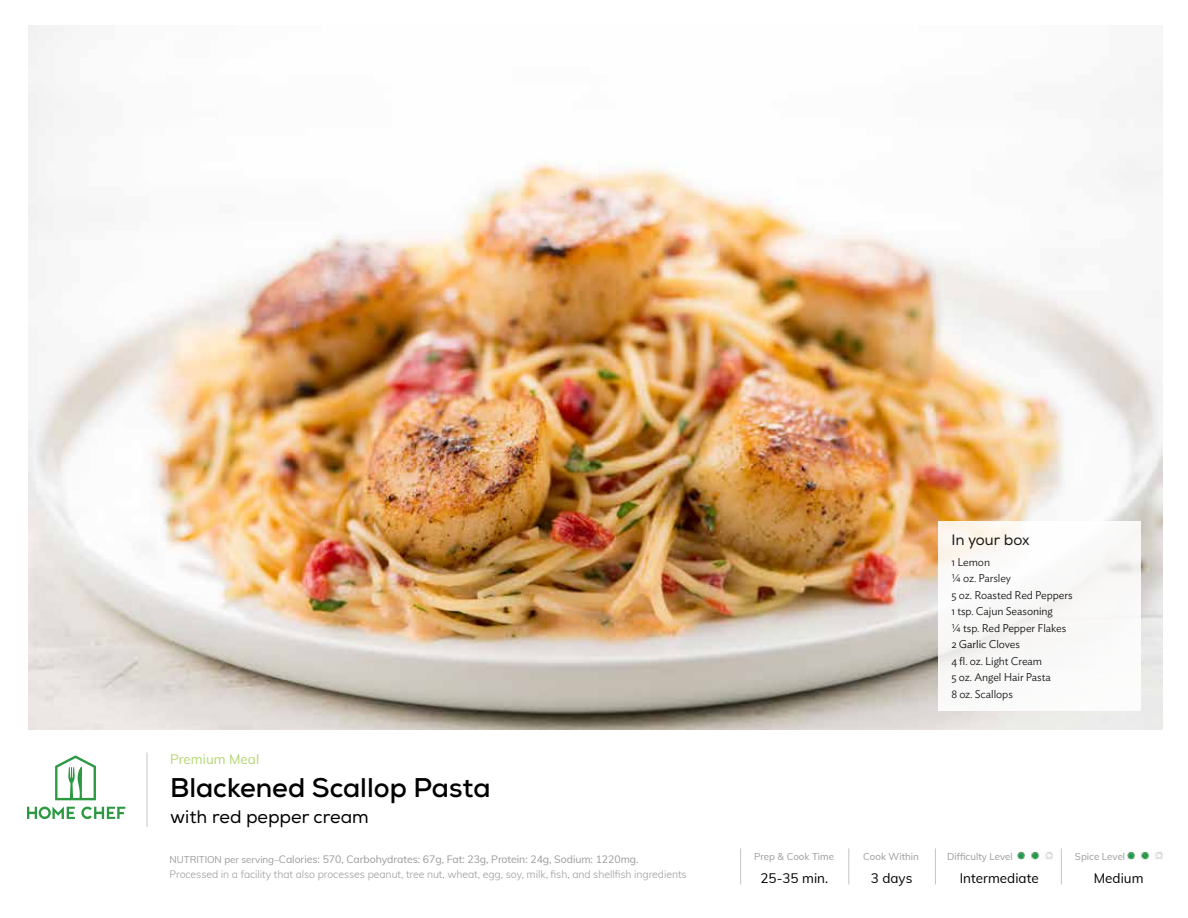
<style>
.page{position:relative;width:1188px;height:918px;background:#fff}
.page>*{position:absolute;margin:0;border:0;box-sizing:border-box;transform-origin:0 0}
.t1{font:700 27px "Nexa";color:#000}
.t2{font:18px "Nexa";color:#000}
.t3{font:15px "Nexa";color:#000}
.t4{font:13.5px "Muli";color:#000}
.t5{font:13.5px "Muli";color:#b4d672}
.t6{font:300 11.25px/16.5px "Ideal Sans";letter-spacing:-.005em;color:#000}
.t7{font:300 10.5px/15px "Muli";letter-spacing:-.005em;color:#9a9a9a}
.t8{font:9.75px "Muli";color:#9a9a9a}
.s1{font-weight:400;font-size:9.75px}
.s2{font-weight:400}
</style>
<div class="page">
<img style="left:29px;top:26px;width:1133px;height:704px">
<svg style="left:27px;top:807px;width:98px;height:12px"></svg>
<svg style="left:55px;top:755px;width:41px;height:45px"></svg>
<hr style="left:848px;top:848px;width:1px;height:36px;background:#c7c6c5">
<hr style="left:935px;top:848px;width:1px;height:36px;background:#c7c6c5">
<hr style="left:1061px;top:848px;width:1px;height:36px;background:#c7c6c5">
<hr style="left:740px;top:848px;width:1px;height:36px;background:#c7c6c5">
<hr style="left:147px;top:752px;width:1px;height:75px;background:#c7c6c5">
<div style="left:938px;top:521px;width:203px;height:190px;background:#faf9f8"></div>
<img style="left:1018px;top:852px;width:34px;height:7px">
<img style="left:1128px;top:852px;width:34px;height:7px">
<p class="t5" style="left:170px;top:749px;width:91px">Premium Meal</p>
<h1 class="t1" style="left:170px;top:770px;width:322px">Blackened Scallop Pasta</h1>
<h2 class="t2" style="left:170px;top:806px;width:200px">with red pepper cream</h2>
<p class="t7" style="left:170px;top:851px;width:519px"><span class="s1">NUTRITION per serving–</span><span class="s2">Calories: 570, Carbohydrates: 67g, Fat: 23g, Protein: 24g, Sodium: 1220mg.<br></span>Processed in a facility that also processes peanut, tree nut, wheat, egg, soy, milk, fish, and shellfish ingredients</p>
<h3 class="t3" style="left:951px;top:531px;width:80px">In your box</h3>
<p class="t6" style="left:951px;top:553px;width:123px">1 Lemon<br>¼ oz. Parsley<br>5 oz. Roasted Red Peppers<br>1 tsp. Cajun Seasoning<br>¼ tsp. Red Pepper Flakes<br>2 Garlic Cloves<br>4 fl. oz. Light Cream<br>5 oz. Angel Hair Pasta<br>8 oz. Scallops</p>
<p class="t8" style="left:754px;top:850px;width:82px">Prep &amp; Cook Time</p>
<p class="t8" style="left:863px;top:850px;width:57px">Cook Within</p>
<p class="t8" style="left:947px;top:850px;width:67px">Difficulty Level</p>
<p class="t8" style="left:1075px;top:850px;width:52px">Spice Level</p>
<p class="t4" style="left:760px;top:868px;width:69px">25-35 min.</p>
<p class="t4" style="left:871px;top:868px;width:43px">3 days</p>
<p class="t4" style="left:960px;top:868px;width:81px">Intermediate</p>
<p class="t4" style="left:1094px;top:868px;width:51px">Medium</p>
</div>
